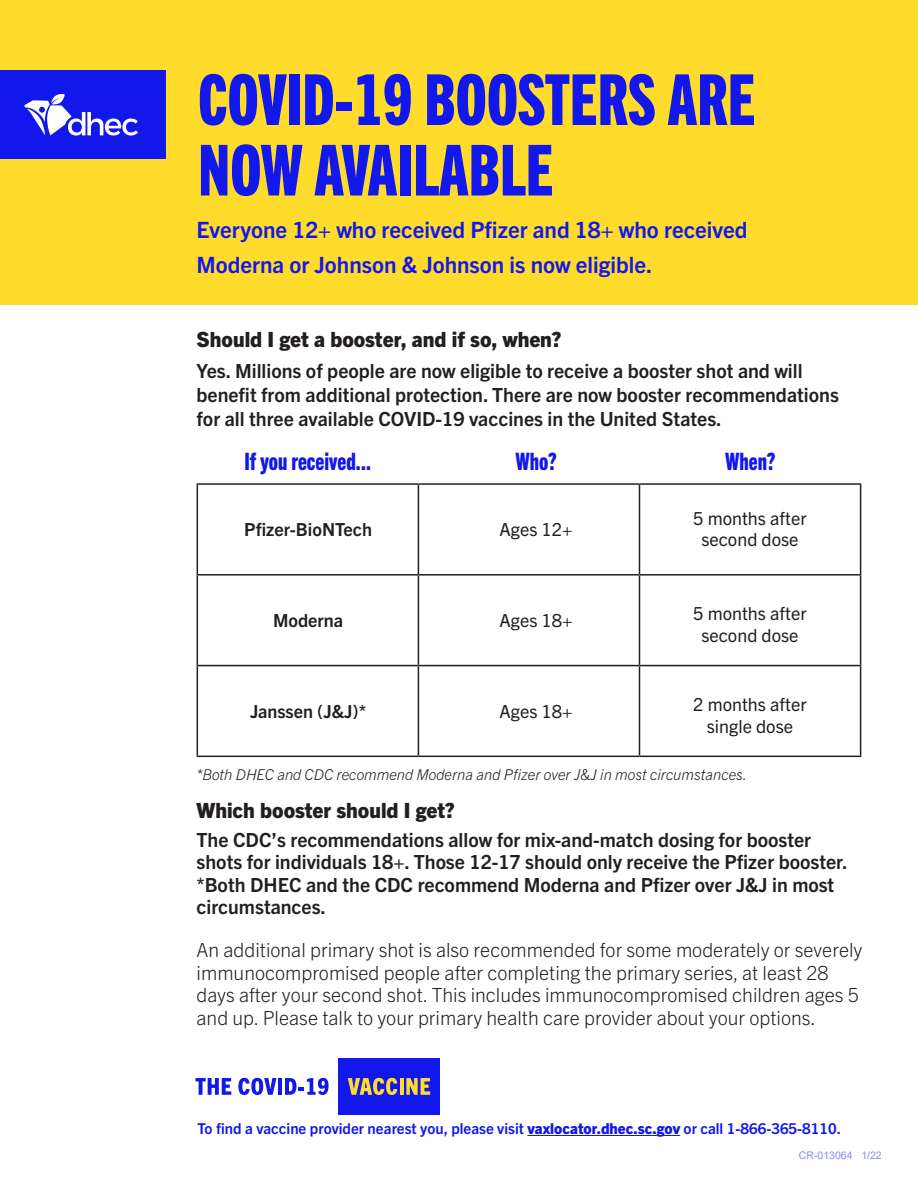
<style>
.page{position:relative;width:918px;height:1188px;background:#fff}
.page>*{position:absolute;margin:0;border:0;box-sizing:border-box;transform-origin:0 0}
.t1{font:70.5px/70.5px "Trade Gothic Next LT Pro Hv Cm";color:#1217eb}
.t2{font:24px "Trade Gothic Next LT Pro Hv Cm";color:#1217eb}
.t3{font:700 22.5px/34.5px "Trade Gothic Next LT Pro";color:#1217eb}
.t4{font:800 21px "Trade Gothic Next LT Pro";color:#231f20}
.t5{font:700 19.5px/22.5px "Trade Gothic Next LT Pro";color:#231f20}
.t6{font:300 19.5px/22.5px "Trade Gothic Next LT Pro";color:#231f20}
.t7{font:18px "Trade Gothic Next LT Pro";color:#231f20}
.t8{font:700 18px "Trade Gothic Next LT Pro";color:#231f20}
.t9{font:700 15px "Trade Gothic Next LT Pro";color:#1217eb}
.t10{font:italic 300 15px "Trade Gothic Next LT Pro";color:#231f20}
.t11{font:10.5px "Arial";color:#888bf5}
.s1{font-weight:800}
</style>
<div class="page">
<div style="left:0;top:0;width:918px;height:304px;background:#ffdb2b"></div>
<div style="left:338px;top:1058px;width:102px;height:57px;background:#1217eb"></div>
<svg style="left:195px;top:1078px;width:36px;height:17px"></svg>
<svg style="left:238px;top:1078px;width:39px;height:17px"></svg>
<hr style="left:278px;top:1078px;width:4px;height:17px;background:#1217eb">
<svg style="left:285px;top:1078px;width:44px;height:17px"></svg>
<svg style="left:348px;top:1078px;width:49px;height:17px"></svg>
<hr style="left:400px;top:1078px;width:3px;height:17px;background:#ffdb2b">
<svg style="left:406px;top:1078px;width:24px;height:17px"></svg>
<div style="left:0;top:70px;width:166px;height:89px;background:#1217eb"></div>
<svg style="left:24px;top:94px;width:114px;height:42px"></svg>
<hr style="left:527px;top:1135px;width:153px;height:1px;background:#1217eb">
<hr style="left:197px;top:483px;width:221px;height:2px;background:#231f20">
<hr style="left:197px;top:485px;width:1px;height:89px;background:#231f20">
<hr style="left:418px;top:483px;width:222px;height:2px;background:#231f20">
<hr style="left:418px;top:485px;width:1px;height:89px;background:#231f20">
<hr style="left:640px;top:483px;width:221px;height:2px;background:#231f20">
<hr style="left:639px;top:485px;width:1px;height:89px;background:#231f20">
<hr style="left:860px;top:485px;width:1px;height:89px;background:#231f20">
<hr style="left:197px;top:574px;width:221px;height:2px;background:#231f20">
<hr style="left:197px;top:576px;width:1px;height:89px;background:#231f20">
<hr style="left:418px;top:574px;width:222px;height:2px;background:#231f20">
<hr style="left:418px;top:576px;width:1px;height:89px;background:#231f20">
<hr style="left:640px;top:574px;width:221px;height:2px;background:#231f20">
<hr style="left:639px;top:576px;width:1px;height:89px;background:#231f20">
<hr style="left:860px;top:576px;width:1px;height:89px;background:#231f20">
<hr style="left:197px;top:665px;width:221px;height:1px;background:#231f20">
<hr style="left:197px;top:666px;width:1px;height:90px;background:#231f20">
<hr style="left:418px;top:665px;width:222px;height:1px;background:#231f20">
<hr style="left:418px;top:666px;width:1px;height:90px;background:#231f20">
<hr style="left:640px;top:665px;width:221px;height:1px;background:#231f20">
<hr style="left:639px;top:666px;width:1px;height:90px;background:#231f20">
<hr style="left:860px;top:666px;width:1px;height:90px;background:#231f20">
<hr style="left:197px;top:756px;width:221px;height:1px;background:#231f20">
<hr style="left:418px;top:756px;width:222px;height:1px;background:#231f20">
<hr style="left:640px;top:756px;width:221px;height:1px;background:#231f20">
<p class="t1" style="left:198px;top:60px;width:559px">COVID-19 BOOSTERS ARE<br>NOW AVAILABLE</p>
<p class="t3" style="left:197px;top:211px;width:553px">Everyone 12+ who received Pfizer and 18+ who received<br>Moderna or Johnson &amp; Johnson is now eligible.</p>
<p class="t4" style="left:197px;top:325px;width:367px">Should I get a booster, and if so, when?</p>
<p class="t5" style="left:197px;top:357px;width:644px;line-height:24px">Yes. Millions of people are now eligible to receive a booster shot and will benefit from additional protection. There are now booster recommendations for all three available COVID-19 vaccines in the United States.</p>
<p class="t2" style="left:245px;top:445px;width:128px">If you received...</p>
<p class="t2" style="left:515px;top:445px;width:43px">Who?</p>
<p class="t2" style="left:725px;top:445px;width:52px">When?</p>
<p class="t8" style="left:244px;top:517px;width:129px">Pfizer-BioNTech</p>
<p class="t7" style="left:499px;top:517px;width:75px">Ages 12+</p>
<p class="t7" style="left:693px;top:506px;width:115px">5 months after</p>
<p class="t7" style="left:701px;top:527px;width:99px">second dose</p>
<p class="t8" style="left:273px;top:608px;width:72px">Moderna</p>
<p class="t7" style="left:499px;top:608px;width:75px">Ages 18+</p>
<p class="t7" style="left:693px;top:601px;width:115px">5 months after</p>
<p class="t7" style="left:701px;top:623px;width:99px">second dose</p>
<p class="t8" style="left:250px;top:699px;width:118px">Janssen (J&amp;J)*</p>
<p class="t7" style="left:499px;top:699px;width:75px">Ages 18+</p>
<p class="t7" style="left:693px;top:692px;width:115px">2 months after</p>
<p class="t7" style="left:707px;top:714px;width:88px">single dose</p>
<p class="t10" style="left:197px;top:764px;width:552px">*Both DHEC and CDC recommend Moderna and Pfizer over J&amp;J in most circumstances.</p>
<p class="t4" style="left:197px;top:795px;width:260px">Which booster should I get?</p>
<p class="t5" style="left:197px;top:827px;width:653px">The CDC’s recommendations allow for mix-and-match dosing for booster shots for individuals 18+. Those 12-17 should only receive the Pfizer booster. *Both DHEC and the CDC recommend Moderna and Pfizer over J&amp;J in most circumstances.</p>
<p class="t6" style="left:197px;top:937px;width:667px">An additional primary shot is also recommended for some moderately or severely immunocompromised people after completing the primary series, at least 28 days after your second shot. This includes immunocompromised children ages 5 and up. Please talk to your primary health care provider about your options.</p>
<p class="t9" style="left:198px;top:1118px;width:645px">To find a vaccine provider nearest you, please visit <span class="s1">vaxlocator.dhec.sc.gov</span> or call 1-866-365-8110.</p>
<p class="t11" style="left:799px;top:1148px;width:84px">CR-013064 1/22</p>
</div>
